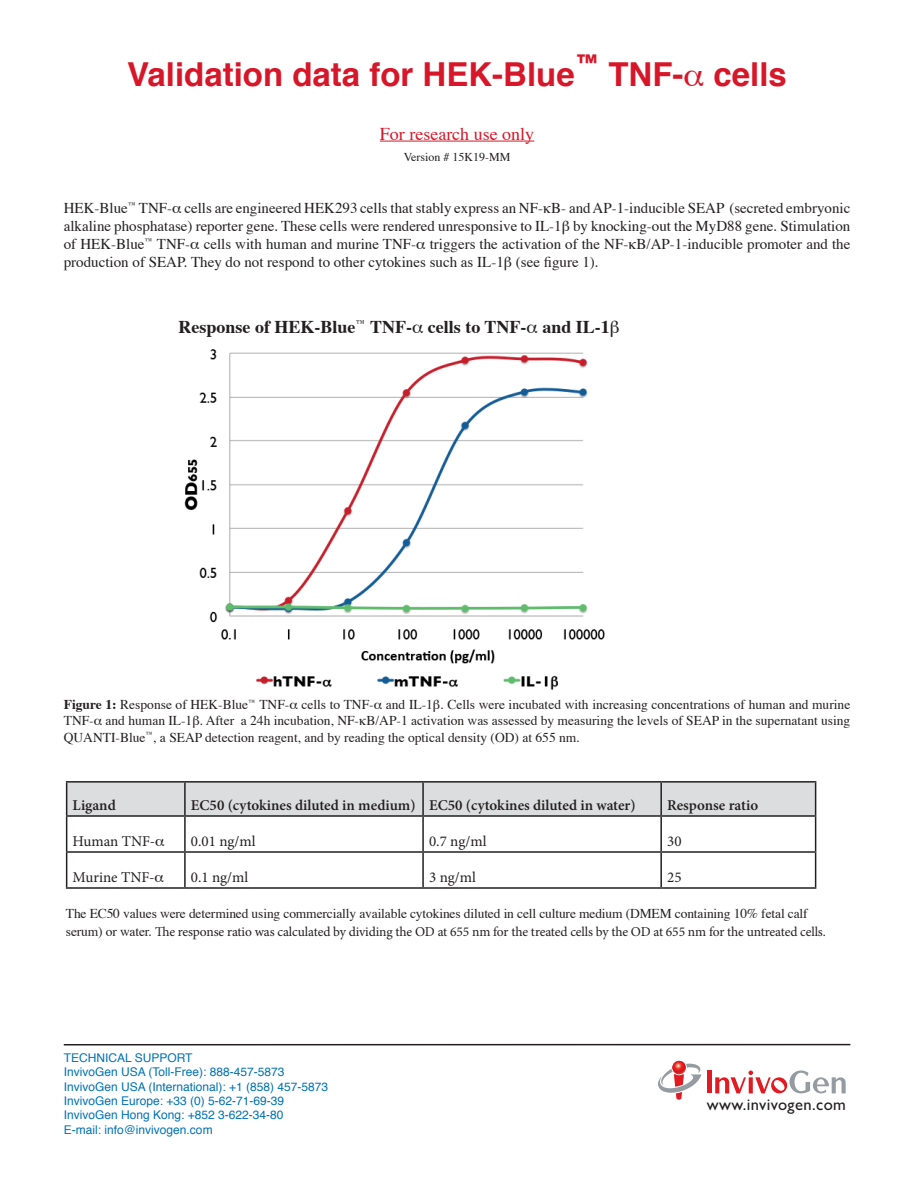
<style>
.page{position:relative;width:918px;height:1188px;background:#fff}
.page>*{position:absolute;margin:0;border:0;box-sizing:border-box;transform-origin:0 0}
.t1{font:700 33px "Helvetica";color:#d71729}
.t2{font:700 18px "Times";color:#231f20}
.t3{font:18px "Times";color:#d71729}
.t4{font:500 16.5px "Gill Sans MT Pro";letter-spacing:.025em;color:#231f20}
.t5{font:15px/18px "Times";color:#231f20;text-align:justify}
.t6{font:600 15px "Minion Pro";color:#231f20}
.t7{font:15px "Minion Pro";color:#231f20}
.t8{font:13.5px/16.2px "Times";letter-spacing:-.01em;color:#231f20;text-align:justify}
.t9{font:12px "Helvetica";color:#0072b4}
.t10{font:12px "Times";color:#231f20}
.s1{font-weight:700}
.s2{font-family:"Minion Pro"}
</style>
<div class="page">
<hr style="left:380px;top:141px;width:154px;height:1px;background:#d71729">
<hr style="left:64px;top:1044px;width:786px;height:2px;background:#231f20">
<svg style="left:672px;top:1061px;width:14px;height:13px"></svg>
<svg style="left:658px;top:1064px;width:43px;height:36px"></svg>
<hr style="left:707px;top:1071px;width:4px;height:22px;background:#e21a21">
<svg style="left:715px;top:1071px;width:131px;height:22px"></svg>
<img style="left:184px;top:349px;width:421px;height:341px">
<div style="left:67px;top:783px;width:748px;height:32px;background:#dcdddf"></div>
<hr style="left:66px;top:781px;width:119px;height:2px;background:#231f20">
<hr style="left:66px;top:783px;width:1px;height:32px;background:#231f20">
<hr style="left:185px;top:781px;width:238px;height:2px;background:#231f20">
<hr style="left:184px;top:783px;width:2px;height:32px;background:#231f20">
<hr style="left:423px;top:781px;width:238px;height:2px;background:#231f20">
<hr style="left:422px;top:783px;width:2px;height:32px;background:#231f20">
<hr style="left:661px;top:781px;width:155px;height:2px;background:#231f20">
<hr style="left:660px;top:783px;width:2px;height:32px;background:#231f20">
<hr style="left:815px;top:783px;width:1px;height:32px;background:#231f20">
<hr style="left:66px;top:815px;width:119px;height:2px;background:#231f20">
<hr style="left:66px;top:817px;width:1px;height:34px;background:#231f20">
<hr style="left:185px;top:815px;width:238px;height:2px;background:#231f20">
<hr style="left:184px;top:817px;width:2px;height:34px;background:#231f20">
<hr style="left:423px;top:815px;width:238px;height:2px;background:#231f20">
<hr style="left:422px;top:817px;width:2px;height:34px;background:#231f20">
<hr style="left:661px;top:815px;width:155px;height:2px;background:#231f20">
<hr style="left:660px;top:817px;width:2px;height:34px;background:#231f20">
<hr style="left:815px;top:817px;width:1px;height:34px;background:#231f20">
<hr style="left:66px;top:851px;width:119px;height:2px;background:#231f20">
<hr style="left:66px;top:853px;width:1px;height:34px;background:#231f20">
<hr style="left:185px;top:851px;width:238px;height:2px;background:#231f20">
<hr style="left:184px;top:853px;width:2px;height:34px;background:#231f20">
<hr style="left:423px;top:851px;width:238px;height:2px;background:#231f20">
<hr style="left:422px;top:853px;width:2px;height:34px;background:#231f20">
<hr style="left:661px;top:851px;width:155px;height:2px;background:#231f20">
<hr style="left:660px;top:853px;width:2px;height:34px;background:#231f20">
<hr style="left:815px;top:853px;width:1px;height:34px;background:#231f20">
<hr style="left:66px;top:887px;width:119px;height:2px;background:#231f20">
<hr style="left:185px;top:887px;width:238px;height:2px;background:#231f20">
<hr style="left:423px;top:887px;width:238px;height:2px;background:#231f20">
<hr style="left:661px;top:887px;width:155px;height:2px;background:#231f20">
<p class="t1" style="left:127px;top:47px;width:661px">Validation data for HEK-Blue<sup>™</sup> TNF- cells</p>
<p class="t3" style="left:380px;top:122px;width:156px">For research use only</p>
<p class="t10" style="left:404px;top:150px;width:108px">Version # 15K19-MM</p>
<p class="t5" style="left:64px;top:200px;width:788px">HEK-Blue<sup>™</sup> TNF- cells are engineered HEK293 cells that stably express an NF- B- and AP-1-inducible SEAP (secreted embryonic alkaline phosphatase) reporter gene. These cells were rendered unresponsive to IL-1 by knocking-out the MyD88 gene. Stimulation of HEK-Blue<sup>™</sup> TNF- cells with human and murine TNF- triggers the activation of the NF- B/AP-1-inducible promoter and the production of SEAP. They do not respond to other cytokines such as IL-1 (see figure 1).</p>
<p class="t2" style="left:179px;top:315px;width:433px">Response of HEK-Blue<sup>™</sup> TNF- cells to TNF- and IL-1</p>
<p class="t8" style="left:64px;top:697px;width:788px"><span class="s1">Figure 1:</span> Response of HEK-Blue<sup>™</sup> TNF- cells to TNF- and IL-1 . Cells were incubated with increasing concentrations of human and murine TNF- and human IL-1 . After a 24h incubation, NF- B/AP-1 activation was assessed by measuring the levels of SEAP in the supernatant using QUANTI-Blue<sup>™</sup>, a SEAP detection reagent, and by reading the optical density (OD) at 655 nm.</p>
<p class="t6" style="left:73px;top:795px;width:45px">Ligand</p>
<p class="t6" style="left:191px;top:795px;width:226px">EC50 (cytokines diluted in medium)</p>
<p class="t6" style="left:429px;top:795px;width:208px">EC50 (cytokines diluted in water)</p>
<p class="t6" style="left:667px;top:795px;width:93px">Response ratio</p>
<p class="t7" style="left:73px;top:831px;width:84px">Human TNF-</p>
<p class="t7" style="left:191px;top:831px;width:66px">0.01 ng/ml</p>
<p class="t7" style="left:429px;top:831px;width:59px">0.7 ng/ml</p>
<p class="t7" style="left:667px;top:831px;width:16px">30</p>
<p class="t7" style="left:73px;top:867px;width:83px">Murine TNF-</p>
<p class="t7" style="left:191px;top:867px;width:59px">0.1 ng/ml</p>
<p class="t7" style="left:429px;top:867px;width:48px">3 ng/ml</p>
<p class="t7" style="left:667px;top:867px;width:16px">25</p>
<p class="t8" style="left:66px;top:905px;width:761px;line-height:18px">The EC50 values were determined using commercially available cytokines diluted in cell culture medium (DMEM containing 10% fetal calf serum) or water. <span class="s2">The response ratio was calculated by dividing the OD at 655 nm for the treated cells by the OD at 655 nm for the untreated cells.</span></p>
<p class="t9" style="left:64px;top:1048px;width:130px">TECHNICAL SUPPORT</p>
<p class="t9" style="left:64px;top:1063px;width:222px">InvivoGen USA (Toll‑Free): 888-457-5873</p>
<p class="t9" style="left:64px;top:1077px;width:266px">InvivoGen USA (International): +1 (858) 457-5873</p>
<p class="t9" style="left:64px;top:1092px;width:222px">InvivoGen Europe: +33 (0) 5-62-71-69-39</p>
<p class="t9" style="left:64px;top:1106px;width:221px">InvivoGen Hong Kong: +852 3-622-34-80</p>
<p class="t9" style="left:64px;top:1120px;width:150px">E-mail: info@invivogen.com</p>
<p class="t4" style="left:707px;top:1095px;width:141px">www.invivogen.com</p>
</div>
